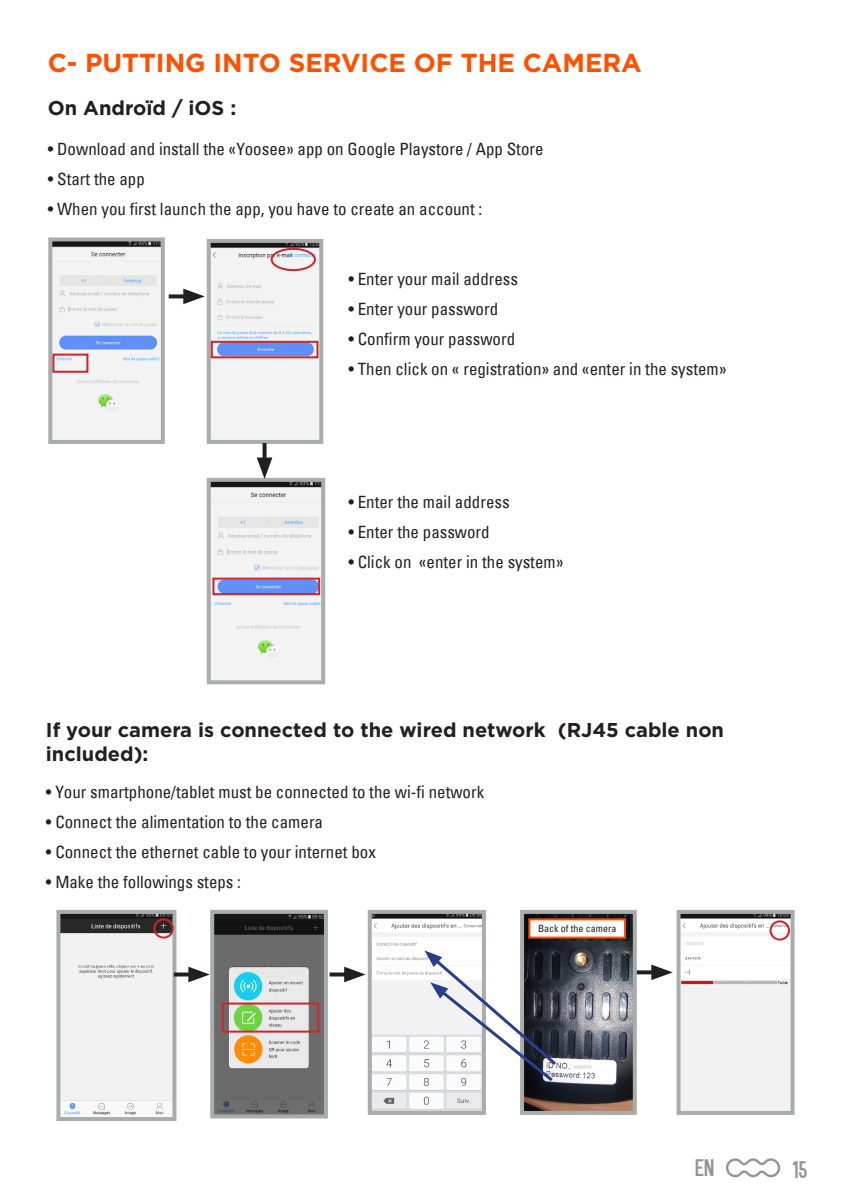
<style>
.page{position:relative;width:851px;height:1202px;background:#fff}
.page>*{position:absolute;margin:0;border:0;box-sizing:border-box;transform-origin:0 0}
.t1{font:700 26px "Gotham";color:#ff5000}
.t2{font:24px "Kenzo";color:#939598}
.t3{font:700 20px/24px "Gotham";color:#231f20}
.t4{font:condensed 17px "Univers";color:#231f20}
.t5{font:condensed 10px "Univers";color:#231f20}
</style>
<div class="page">
<svg style="left:726px;top:1158px;width:54px;height:19px"></svg>
<img style="left:61px;top:915px;width:110px;height:201px">
<div style="left:56px;top:910px;width:120px;height:211px;border:4px solid #a8adac"></div>
<img style="left:215px;top:915px;width:108px;height:198px">
<div style="left:210px;top:910px;width:118px;height:208px;border:4px solid #a8adac"></div>
<img style="left:373px;top:915px;width:108px;height:195px">
<div style="left:368px;top:910px;width:118px;height:205px;border:4px solid #a8adac"></div>
<img style="left:681px;top:915px;width:108px;height:195px">
<div style="left:676px;top:910px;width:118px;height:205px;border:4px solid #a8adac"></div>
<img style="left:525px;top:915px;width:106px;height:195px">
<div style="left:520px;top:910px;width:116px;height:205px;border:4px solid #a8adac"></div>
<img style="left:53px;top:242px;width:107px;height:197px">
<div style="left:48px;top:237px;width:117px;height:207px;border:4px solid #a8adac"></div>
<img style="left:212px;top:244px;width:106px;height:195px">
<div style="left:207px;top:239px;width:116px;height:205px;border:4px solid #a8adac"></div>
<img style="left:212px;top:483px;width:108px;height:196px">
<div style="left:207px;top:478px;width:118px;height:206px;border:4px solid #a8adac"></div>
<div style="left:52px;top:354px;width:36px;height:19px;border:2px solid #d1232a"></div>
<div style="left:270px;top:248px;width:46px;height:23px;border:2px solid #d1232a;border-radius:50%"></div>
<div style="left:212px;top:578px;width:108px;height:17px;border:2px solid #d1232a"></div>
<svg style="left:169px;top:294px;width:14px;height:4px"></svg>
<svg style="left:183px;top:289px;width:22px;height:15px"></svg>
<div style="left:211px;top:341px;width:107px;height:17px;border:2px solid #d1232a"></div>
<svg style="left:262px;top:443px;width:4px;height:15px"></svg>
<svg style="left:257px;top:458px;width:15px;height:21px"></svg>
<svg style="left:174px;top:972px;width:14px;height:4px"></svg>
<svg style="left:188px;top:967px;width:22px;height:15px"></svg>
<div style="left:153px;top:918px;width:21px;height:21px;border:2px solid #d1232a;border-radius:50%"></div>
<div style="left:222px;top:1002px;width:97px;height:31px;border:2px solid #d1232a"></div>
<svg style="left:329px;top:972px;width:15px;height:4px"></svg>
<svg style="left:344px;top:967px;width:21px;height:15px"></svg>
<svg style="left:424px;top:950px;width:135px;height:134px"></svg>
<div style="left:529px;top:919px;width:96px;height:19px;background:#fff"></div>
<div style="left:528px;top:918px;width:98px;height:21px;border:2px solid #ff5000"></div>
<svg style="left:636px;top:970px;width:15px;height:4px"></svg>
<svg style="left:651px;top:964px;width:21px;height:16px"></svg>
<div style="left:769px;top:920px;width:20px;height:21px;border:2px solid #d1232a;border-radius:50%"></div>
<h1 class="t1" style="left:48px;top:45px;width:595px">C- PUTTING INTO SERVICE OF THE CAMERA</h1>
<p class="t3" style="left:48px;top:96px;width:190px">On Androïd / iOS :</p>
<p class="t4" style="left:48px;top:138px;width:497px">• Download and install the «Yoosee» app on Google Playstore / App Store</p>
<p class="t4" style="left:48px;top:168px;width:99px">• Start the app</p>
<p class="t4" style="left:48px;top:198px;width:436px">• When you first launch the app, you have to create an account :</p>
<p class="t4" style="left:348px;top:268px;width:171px">• Enter your mail address</p>
<p class="t4" style="left:348px;top:298px;width:151px">• Enter your password</p>
<p class="t4" style="left:348px;top:328px;width:168px">• Confirm your password</p>
<p class="t4" style="left:348px;top:358px;width:379px">• Then click on « registration» and «enter in the system»</p>
<p class="t4" style="left:348px;top:491px;width:163px">• Enter the mail address</p>
<p class="t4" style="left:348px;top:521px;width:143px">• Enter the password</p>
<p class="t4" style="left:348px;top:551px;width:216px">• Click on «enter in the system»</p>
<p class="t3" style="left:46px;top:718px;width:679px">If your camera is connected to the wired network (RJ45 cable non included):</p>
<p class="t4" style="left:46px;top:781px;width:440px">• Your smartphone/tablet must be connected to the wi-fi network</p>
<p class="t4" style="left:46px;top:811px;width:278px">• Connect the alimentation to the camera</p>
<p class="t4" style="left:46px;top:841px;width:331px">• Connect the ethernet cable to your internet box</p>
<p class="t4" style="left:46px;top:871px;width:196px">• Make the followings steps :</p>
<p class="t5" style="left:538px;top:922px;width:80px">Back of the camera</p>
<h2 class="t2" style="left:695px;top:1153px;width:21px">EN</h2>
<h2 class="t2" style="left:791px;top:1155px;width:17px">15</h2>
</div>
